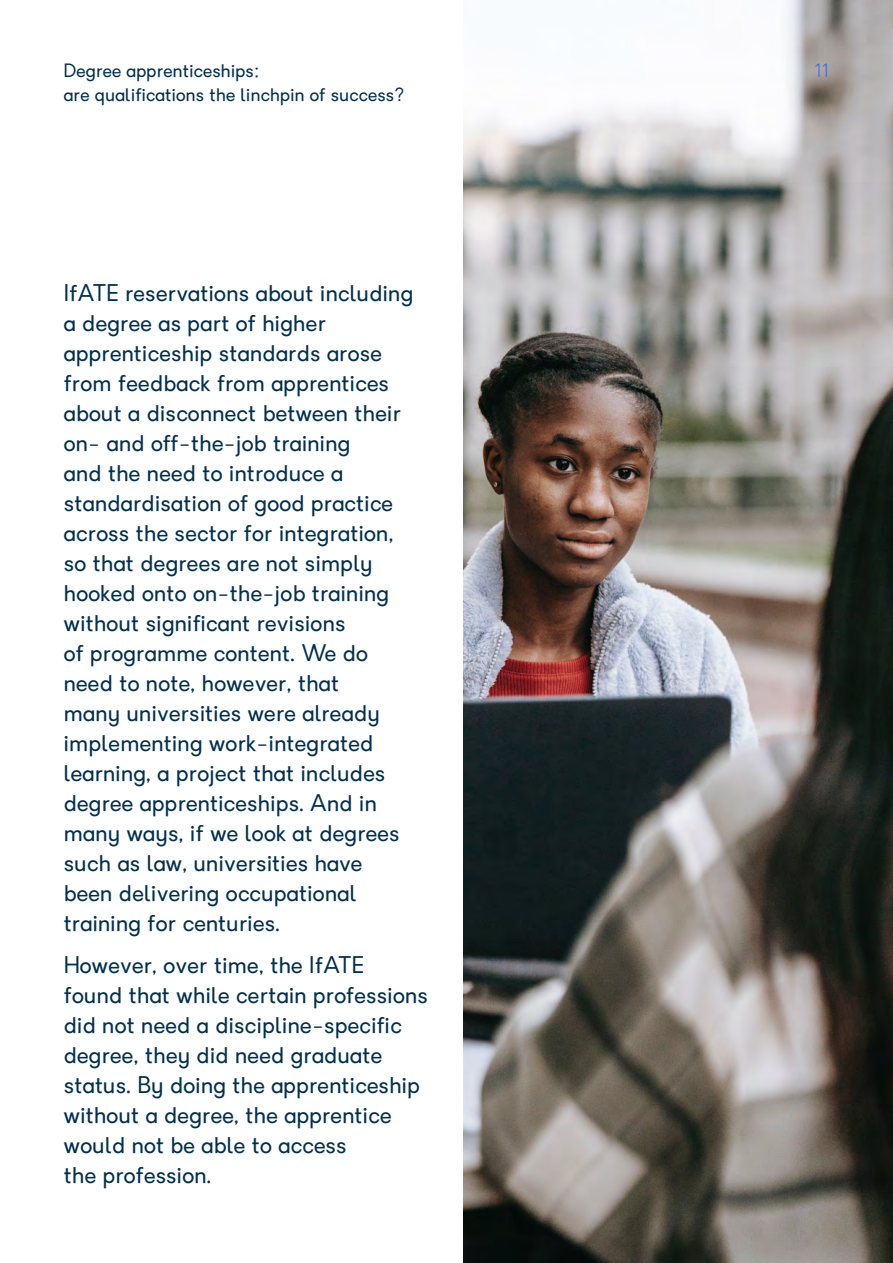
<style>
.page{position:relative;width:893px;height:1263px;background:#fff}
.page>*{position:absolute;margin:0;border:0;box-sizing:border-box;transform-origin:0 0}
.t1{font:22.5px/30px "Granary";letter-spacing:.02em;color:#03304d}
.t2{font:18px/24px "Granary";letter-spacing:.02em;color:#03304d}
.t3{font:300 18px "Granary";color:#456ae3}
</style>
<div class="page">
<img style="left:463px;top:0;width:430px;height:1263px">
<p class="t2" style="left:64px;top:59px;width:342px">Degree apprenticeships:<br>are qualifications the linchpin of success?</p>
<p class="t1" style="left:64px;top:278px;width:351px">IfATE reservations about including a degree as part of higher apprenticeship standards arose from feedback from apprentices about a disconnect between their on- and off-the-job training<br>and the need to introduce a standardisation of good practice across the sector for integration, so that degrees are not simply hooked onto on-the-job training without significant revisions<br>of programme content. We do need to note, however, that<br>many universities were already implementing work-integrated learning, a project that includes degree apprenticeships. And in many ways, if we look at degrees such as law, universities have been delivering occupational training for centuries.</p>
<p class="t1" style="left:64px;top:951px;width:365px">However, over time, the IfATE found that while certain professions did not need a discipline-specific degree, they did need graduate status. By doing the apprenticeship without a degree, the apprentice would not be able to access<br>the profession.</p>
<p class="t3" style="left:815px;top:59px;width:15px">11</p>
</div>
